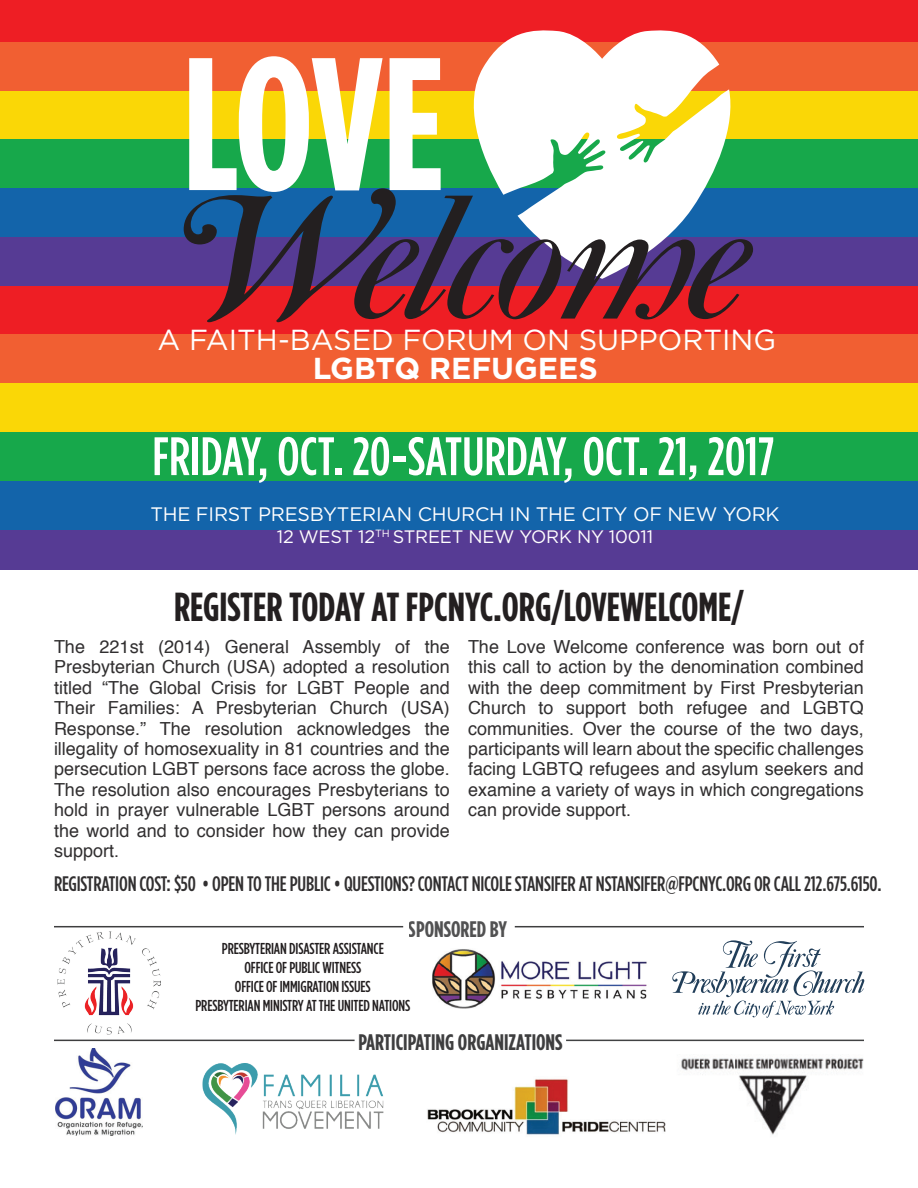
<style>
.page{position:relative;width:918px;height:1188px;background:#fff}
.page>*{position:absolute;margin:0;border:0;box-sizing:border-box;transform-origin:0 0}
.t1{font:700 condensed 188.4px "Gotham HTF";color:#fff}
.t2{font:italic 184.2px "Caslon No 540 Swa Alt D";letter-spacing:-.03em;color:#231f20;scale:1.16 1}
.t3{font:500 condensed 54px "Gotham HTF";color:#fff}
.t4{font:700 condensed 40.5px "Gotham HTF";color:#231f20}
.t5{font:700 30.3px "Gotham HTF";color:#fff}
.t6{font:28.95px "Gotham HTF";color:#fff}
.t7{font:700 condensed 22.5px "Gotham HTF";color:#3e3e3f}
.t8{font:500 condensed 21px "Gotham HTF";letter-spacing:-.01em;color:#312f30}
.t9{font:19.5px "Gotham HTF";letter-spacing:-.01em;color:#fff}
.t10{font:18px/20.4px "Helvetica";color:#312f30;text-align:justify}
.t11{font:18px "Gotham HTF";letter-spacing:-.01em;color:#fff}
.t12{font:500 condensed 15.9px/19px "Gotham HTF";letter-spacing:-.01em;color:#231f20;text-align:center}
</style>
<div class="page">
<div style="left:0;top:286px;width:918px;height:49px;background:#ee1e24"></div>
<div style="left:0;top:335px;width:918px;height:48px;background:#f15f32"></div>
<div style="left:0;top:383px;width:918px;height:49px;background:#fad706"></div>
<div style="left:0;top:432px;width:918px;height:49px;background:#17a84b"></div>
<div style="left:0;top:481px;width:918px;height:49px;background:#1364aa"></div>
<div style="left:0;top:530px;width:918px;height:39px;background:#563b94"></div>
<div style="left:0;top:1px;width:918px;height:41px;background:#ee1e24"></div>
<div style="left:0;top:42px;width:918px;height:49px;background:#f15f32"></div>
<div style="left:0;top:91px;width:918px;height:48px;background:#fad706"></div>
<div style="left:0;top:139px;width:918px;height:49px;background:#17a84b"></div>
<div style="left:0;top:188px;width:918px;height:49px;background:#1364aa"></div>
<div style="left:0;top:237px;width:918px;height:49px;background:#563b94"></div>
<svg style="left:473px;top:30px;width:258px;height:249px;fill:#fff"></svg>
<img style="left:432px;top:949px;width:215px;height:60px">
<img style="left:58px;top:932px;width:102px;height:102px">
<svg style="left:672px;top:940px;width:192px;height:78px"></svg>
<hr style="left:54px;top:1040px;width:301px;height:1px;background:#3e3e3f">
<hr style="left:515px;top:926px;width:349px;height:1px;background:#3e3e3f">
<hr style="left:54px;top:926px;width:349px;height:1px;background:#3e3e3f">
<hr style="left:566px;top:1040px;width:298px;height:1px;background:#414243">
<img style="left:55px;top:1048px;width:88px;height:88px">
<img style="left:681px;top:1058px;width:183px;height:77px">
<div style="left:622px;top:1093px;width:111px;height:64px;background:#fff"></div>
<img style="left:202px;top:1063px;width:182px;height:72px">
<img style="left:427px;top:1079px;width:239px;height:56px">
<h1 class="t1" style="left:182px;top:18px;width:264px">LOVE</h1>
<h2 class="t2" style="left:170px;top:161px;width:500px">Welcome</h2>
<h3 class="t5" style="left:313px;top:351px;width:287px">LGBTQ REFUGEES</h3>
<h3 class="t6" style="left:158px;top:324px;width:620px">A FAITH-BASED FORUM ON SUPPORTING</h3>
<h3 class="t3" style="left:152px;top:426px;width:624px">FRIDAY, OCT. 20-SATURDAY, OCT. 21, 2017</h3>
<p class="t9" style="left:150px;top:504px;width:631px">THE FIRST PRESBYTERIAN CHURCH IN THE CITY OF NEW YORK</p>
<p class="t11" style="left:277px;top:527px;width:378px">12 WEST 12<sup>TH</sup> STREET NEW YORK NY 10011</p>
<h3 class="t4" style="left:174px;top:584px;width:571px">REGISTER TODAY AT FPCNYC.ORG/LOVEWELCOME/</h3>
<p class="t10" style="left:54px;top:637px;width:397px">The 221st (2014) General Assembly of the Presbyterian Church (USA) adopted a resolution titled “The Global Crisis for LGBT People and Their Families: A Presbyterian Church (USA)<br>Response.” The resolution acknowledges the illegality of homosexuality in 81 countries and the persecution LGBT persons face across the globe.<br>The resolution also encourages Presbyterians to hold in prayer vulnerable LGBT persons around the world and to consider how they can provide support.</p>
<p class="t10" style="left:468px;top:637px;width:398px">The Love Welcome conference was born out of this call to action by the denomination combined with the deep commitment by First Presbyterian Church to support both refugee and LGBTQ communities. Over the course of the two days, participants will learn about the specific challenges facing LGBTQ refugees and asylum seekers and examine a variety of ways in which congregations can provide support.</p>
<p class="t8" style="left:54px;top:872px;width:829px">REGISTRATION COST: $50 • OPEN TO THE PUBLIC • QUESTIONS? CONTACT NICOLE STANSIFER AT NSTANSIFER@FPCNYC.ORG OR CALL 212.675.6150.</p>
<p class="t7" style="left:409px;top:916px;width:100px">SPONSORED BY</p>
<p class="t12" style="left:195px;top:939px;width:216px">PRESBYTERIAN DISASTER ASSISTANCE<br>OFFICE OF PUBLIC WITNESS<br>OFFICE OF IMMIGRATION ISSUES<br>PRESBYTERIAN MINISTRY AT THE UNITED NATIONS</p>
<p class="t7" style="left:358px;top:1029px;width:206px">PARTICIPATING ORGANIZATIONS</p>
</div>
